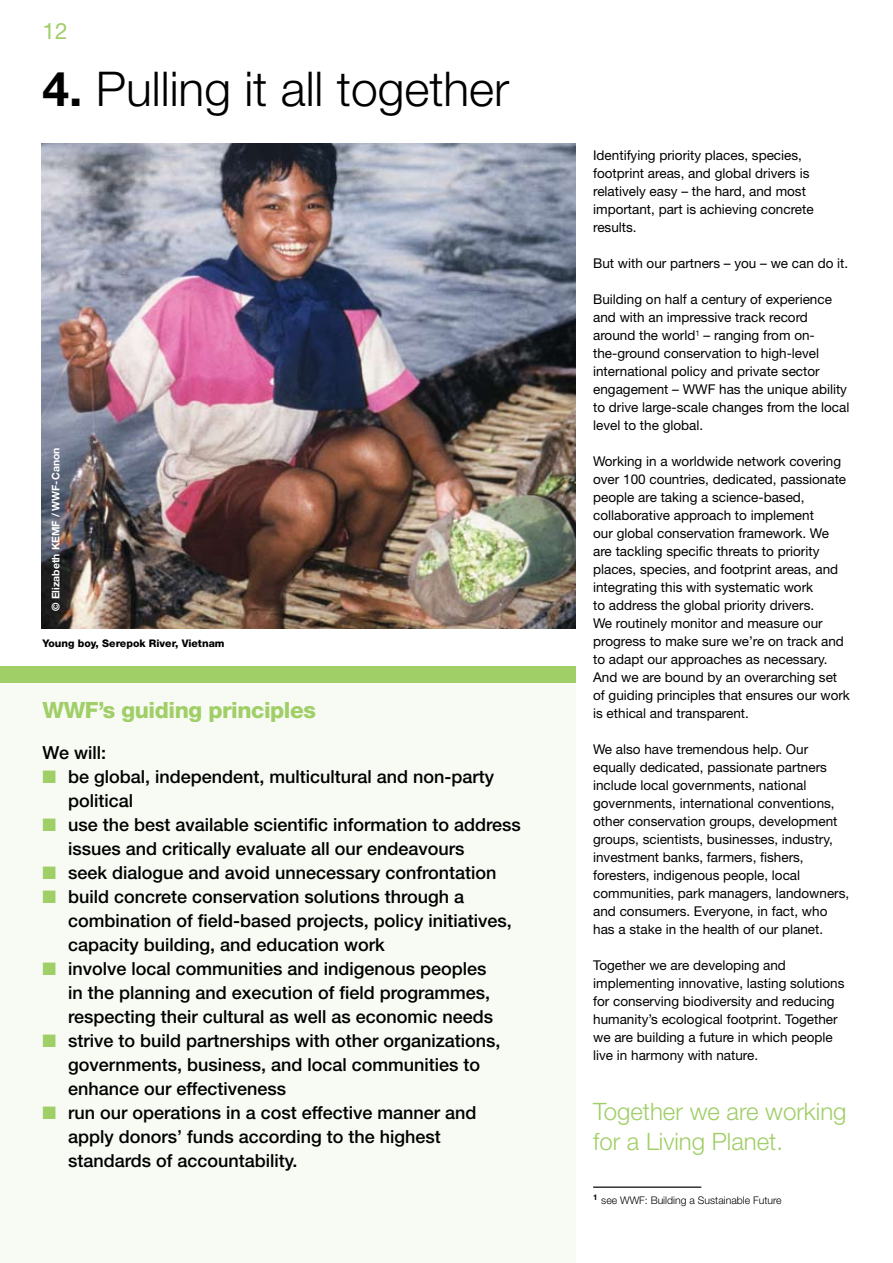
<style>
.page{position:relative;width:893px;height:1263px;background:#fff}
.page>*{position:absolute;margin:0;border:0;box-sizing:border-box;transform-origin:0 0}
.t1{font:300 48px "Helvetica Neue";color:#000}
.t2{font:300 24px/30px "Helvetica Neue";color:#a0ce67}
.t3{font:800 22.5px "Helvetica Neue";letter-spacing:-.02em;color:#a0ce67}
.t4{font:22.5px "Helvetica Neue";color:#a0ce67}
.t5{font:500 18px/24px "Helvetica Neue";color:#000}
.t6{font:13.5px/18px "Helvetica Neue";color:#000}
.t7{font:300 10.5px "Helvetica Neue";color:#000}
.t8{font:800 10.5px "Helvetica Neue";color:#000}
.t9{font:700 10.5px "Helvetica Neue";color:#fff}
.s1{font-weight:700}
.s2{color:#a0ce67}
</style>
<div class="page">
<div style="left:0;top:677px;width:575px;height:586px;background:#f8fbf4"></div>
<img style="left:42px;top:143px;width:533px;height:486px">
<hr style="left:593px;top:1186px;width:108px;height:2px;background:#333">
<div style="left:0;top:666px;width:575px;height:16px;background:#a0ce67"></div>
<h3 class="t4" style="left:43px;top:18px;width:27px">12</h3>
<h1 class="t1" style="left:43px;top:60px;width:468px"><span class="s1">4.</span> Pulling it all together</h1>
<p class="t9" style="left:49px;top:611px;width:165px;rotate:-90deg">© Elizabeth KEMF / WWF-Canon</p>
<p class="t8" style="left:43px;top:637px;width:184px">Young boy, Serepok River, Vietnam</p>
<h3 class="t3" style="left:43px;top:697px;width:275px">WWF’s guiding principles</h3>
<h3 class="t5" style="left:43px;top:741px;width:65px">We will:</h3>
<h3 class="t5" style="left:68px;top:765px;width:428px;text-indent:-26px"><span class="s2">■</span> be global, independent, multicultural and non-party political</h3>
<h3 class="t5" style="left:68px;top:813px;width:454px;text-indent:-26px"><span class="s2">■</span> use the best available scientific information to address issues and critically evaluate all our endeavours</h3>
<h3 class="t5" style="left:43px;top:861px;width:456px"><span class="s2">■</span> seek dialogue and avoid unnecessary confrontation</h3>
<h3 class="t5" style="left:68px;top:885px;width:445px;text-indent:-26px"><span class="s2">■</span> build concrete conservation solutions through a combination of field-based projects, policy initiatives, capacity building, and education work</h3>
<h3 class="t5" style="left:68px;top:957px;width:427px;text-indent:-26px"><span class="s2">■</span> involve local communities and indigenous peoples in the planning and execution of field programmes, respecting their cultural as well as economic needs</h3>
<h3 class="t5" style="left:68px;top:1029px;width:434px;text-indent:-26px"><span class="s2">■</span> strive to build partnerships with other organizations, governments, business, and local communities to enhance our effectiveness</h3>
<h3 class="t5" style="left:68px;top:1101px;width:410px;text-indent:-26px"><span class="s2">■</span> run our operations in a cost effective manner and apply donors’ funds according to the highest standards of accountability.</h3>
<p class="t6" style="left:593px;top:146px;width:222px">Identifying priority places, species, footprint areas, and global drivers is relatively easy – the hard, and most important, part is achieving concrete results.</p>
<p class="t6" style="left:593px;top:254px;width:257px">But with our partners – you – we can do it.</p>
<p class="t6" style="left:593px;top:290px;width:258px">Building on half a century of experience and with an impressive track record around the world<sup>1</sup> – ranging from on&shy;the-ground conservation to high-level international policy and private sector engagement – WWF has the unique ability to drive large-scale changes from the local level to the global.</p>
<p class="t6" style="left:593px;top:452px;width:258px">Working in a worldwide network covering over 100 countries, dedicated, passionate people are taking a science-based, collaborative approach to implement<br>our global conservation framework. We are tackling specific threats to priority places, species, and footprint areas, and integrating this with systematic work<br>to address the global priority drivers.<br>We routinely monitor and measure our progress to make sure we’re on track and to adapt our approaches as necessary.<br>And we are bound by an overarching set of guiding principles that ensures our work is ethical and transparent.</p>
<p class="t6" style="left:593px;top:740px;width:258px">We also have tremendous help. Our equally dedicated, passionate partners include local governments, national governments, international conventions, other conservation groups, development groups, scientists, businesses, industry, investment banks, farmers, fishers, foresters, indigenous people, local communities, park managers, landowners, and consumers. Everyone, in fact, who has a stake in the health of our planet.</p>
<p class="t6" style="left:593px;top:956px;width:253px">Together we are developing and implementing innovative, lasting solutions for conserving biodiversity and reducing humanity’s ecological footprint. Together we are building a future in which people live in harmony with nature.</p>
<h2 class="t2" style="left:593px;top:1096px;width:255px">Together we are working for a Living Planet.</h2>
<p class="t7" style="left:593px;top:1194px;width:190px"><sup>1</sup> see WWF: Building a Sustainable Future</p>
</div>
